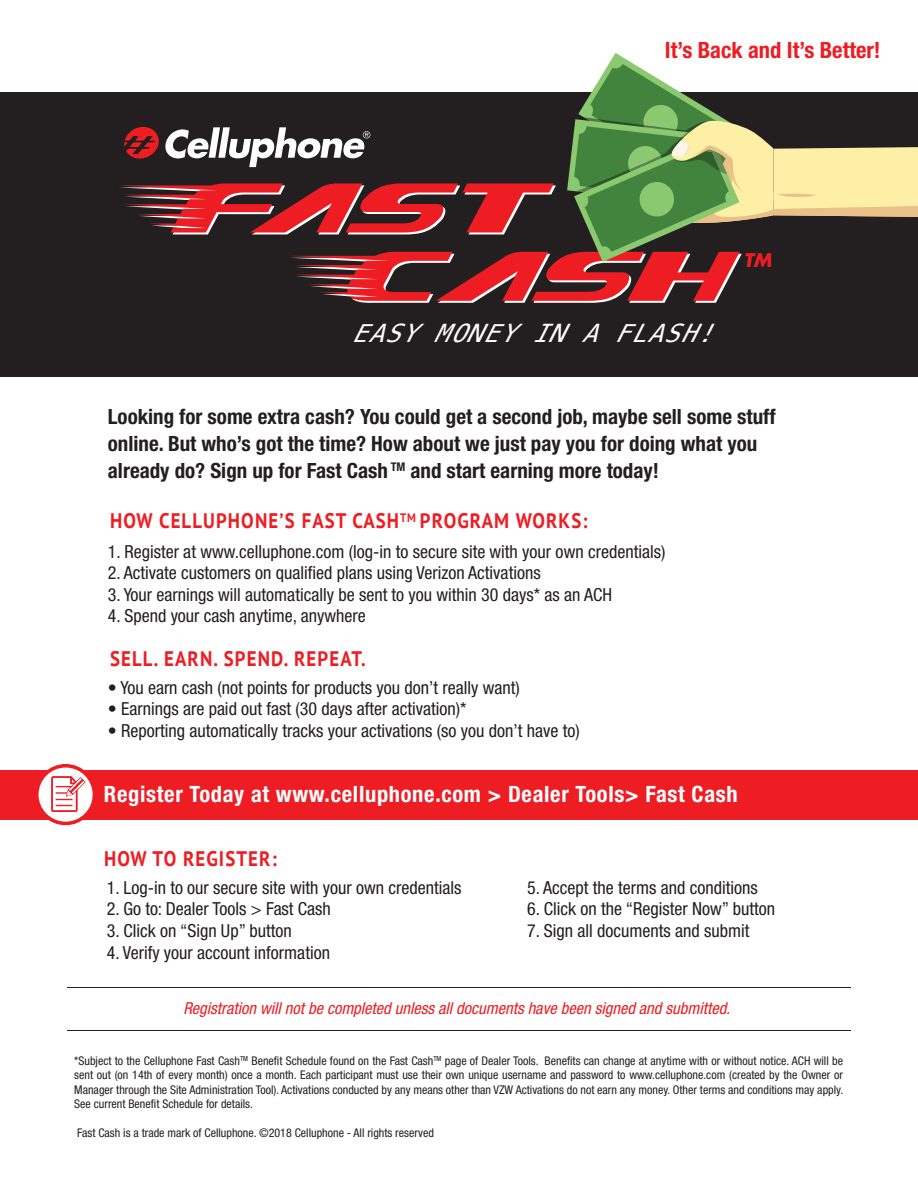
<style>
.page{position:relative;width:918px;height:1188px;background:#fff}
.page>*{position:absolute;margin:0;border:0;box-sizing:border-box;transform-origin:0 0}
.t1{font:italic 24.75px "Menlo";color:#fff}
.t2{font:700 condensed 22.5px "Helvetica Neue";letter-spacing:.03em;color:#fff}
.t3{font:700 condensed 22.5px "Helvetica Neue";color:#ee1d23}
.t4{font:700 condensed 21px/27px "Helvetica Neue";color:#231f20}
.t5{font:700 21px "PT Sans";letter-spacing:.06em;color:#ee1d23;scale:.89 1}
.t6{font:italic 700 18.3px "Futura";color:#ee1d23}
.t7{font:condensed 18px "Helvetica Neue";color:#231f20}
.t8{font:italic condensed 16.5px "Helvetica Neue";color:#ee1d23}
.t9{font:condensed 12px/14.4px "Helvetica Neue";color:#231f20;text-align:justify}
</style>
<div class="page">
<div style="left:0;top:92px;width:918px;height:285px;background:#231f20"></div>
<div style="left:0;top:770px;width:918px;height:50px;background:#ee1d23"></div>
<svg style="left:118px;top:53px;width:800px;height:250px"></svg>
<svg style="left:35px;top:764px;width:61px;height:61px"></svg>
<div style="left:39px;top:768px;width:54px;height:54px;background:#fff;border-radius:50%"></div>
<svg style="left:51px;top:776px;width:35px;height:36px"></svg>
<hr style="left:67px;top:1030px;width:784px;height:1px;background:#231f20">
<hr style="left:67px;top:987px;width:784px;height:1px;background:#231f20">
<p class="t3" style="left:665px;top:37px;width:217px">It’s Back and It’s Better!</p>
<h1 class="t1" style="left:352px;top:316px;width:379px">EASYMONEYINAFLASH!</h1>
<p class="t6" style="left:744px;top:247px;width:29px">TM</p>
<p class="t4" style="left:108px;top:403px;width:669px">Looking for some extra cash? You could get a second job, maybe sell some stuff online. But who’s got the time? How about we just pay you for doing what you already do? Sign up for Fast Cash <sup>TM</sup> and start earning more today!</p>
<p class="t5" style="left:110px;top:507px;width:538px">HOW CELLUPHONE’S FAST CASH<sup>TM</sup> PROGRAM WORKS:</p>
<p class="t7" style="left:108px;top:541px;width:559px">1. Register at www.celluphone.com (log-in to secure site with your own credentials)</p>
<p class="t7" style="left:108px;top:562px;width:435px">2. Activate customers on qualified plans using Verizon Activations</p>
<p class="t7" style="left:108px;top:584px;width:506px">3. Your earnings will automatically be sent to you within 30 days* as an ACH</p>
<p class="t7" style="left:108px;top:606px;width:260px">4. Spend your cash anytime, anywhere</p>
<p class="t5" style="left:110px;top:645px;width:289px">SELL. EARN. SPEND. REPEAT.</p>
<p class="t7" style="left:108px;top:677px;width:413px">• You earn cash (not points for products you don’t really want)</p>
<p class="t7" style="left:108px;top:698px;width:360px">• Earnings are paid out fast (30 days after activation)*</p>
<p class="t7" style="left:108px;top:720px;width:474px">• Reporting automatically tracks your activations (so you don’t have to)</p>
<p class="t2" style="left:104px;top:780px;width:635px">Register Today at www.celluphone.com &gt; Dealer Tools&gt; Fast Cash</p>
<p class="t5" style="left:104px;top:845px;width:195px">HOW TO REGISTER:</p>
<p class="t7" style="left:107px;top:877px;width:356px">1. Log-in to our secure site with your own credentials</p>
<p class="t7" style="left:107px;top:899px;width:226px">2. Go to: Dealer Tools &gt; Fast Cash</p>
<p class="t7" style="left:107px;top:920px;width:187px">3. Click on “Sign Up” button</p>
<p class="t7" style="left:107px;top:942px;width:225px">4. Verify your account information</p>
<p class="t7" style="left:527px;top:877px;width:232px">5. Accept the terms and conditions</p>
<p class="t7" style="left:527px;top:899px;width:250px">6. Click on the “Register Now” button</p>
<p class="t7" style="left:527px;top:920px;width:224px">7. Sign all documents and submit</p>
<p class="t8" style="left:183px;top:998px;width:548px">Registration will not be completed unless all documents have been signed and submitted.</p>
<p class="t9" style="left:74px;top:1053px;width:771px">*Subject to the Celluphone Fast Cash<sup>TM</sup> Benefit Schedule found on the Fast Cash<sup>TM</sup> page of Dealer Tools. Benefits can change at anytime with or without notice. ACH will be sent out (on 14th of every month) once a month. Each participant must use their own unique username and password to www.celluphone.com (created by the Owner or Manager through the Site Administration Tool). Activations conducted by any means other than VZW Activations do not earn any money. Other terms and conditions may apply.<br>See current Benefit Schedule for details.</p>
<p class="t9" style="left:77px;top:1125px;width:358px">Fast Cash is a trade mark of Celluphone. ©2018 Celluphone - All rights reserved</p>
</div>
